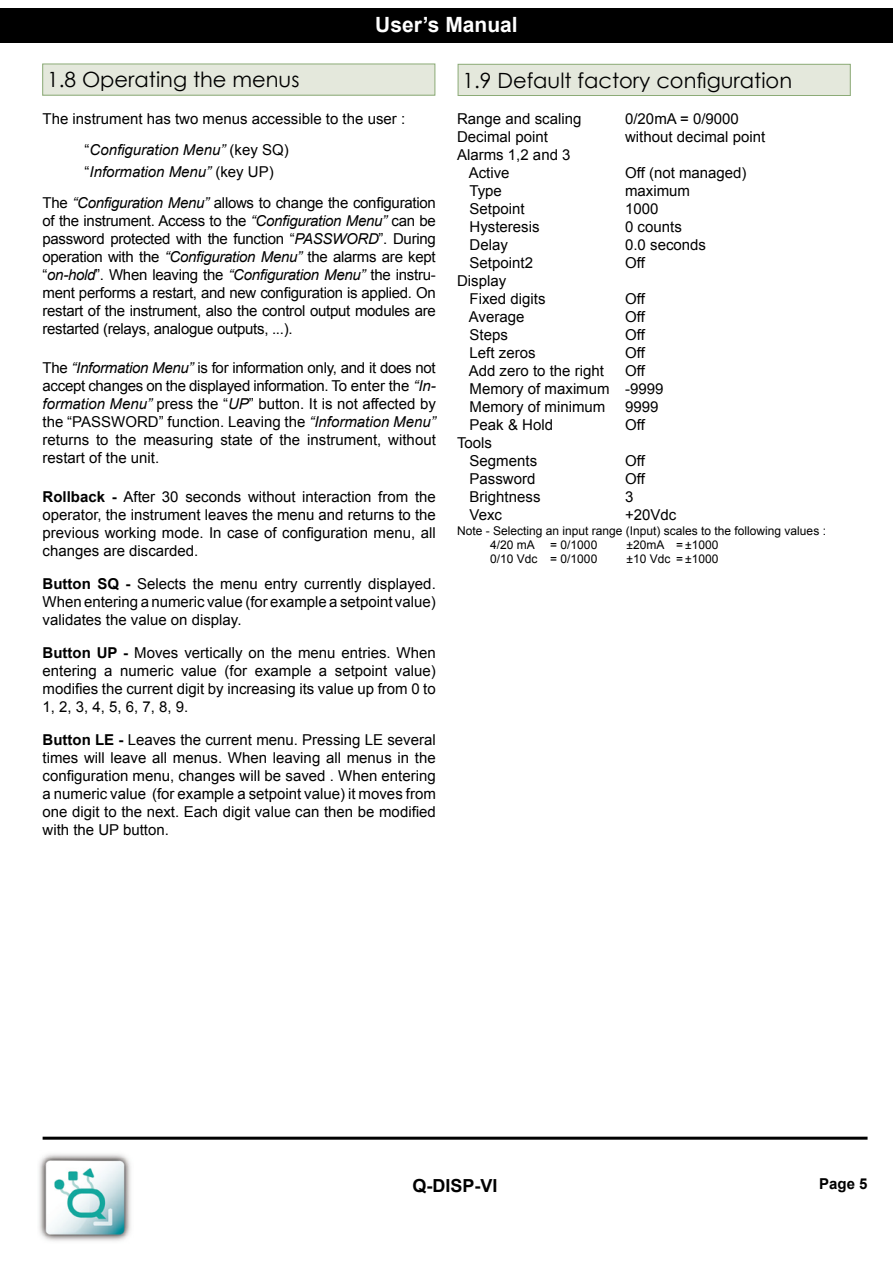
<style>
.page{position:relative;width:893px;height:1263px;background:#fff}
.page>*{position:absolute;margin:0;border:0;box-sizing:border-box;transform-origin:0 0}
.t1{font:21px "Century Gothic";color:#000}
.t2{font:700 21px "Arial";color:#fff}
.t3{font:700 18px "Arial";color:#000}
.t4{font:15px/18px "Arial";color:#000;text-align:justify}
.t5{font:15px/30.8px "Arial";letter-spacing:-.02em;color:#000}
.t6{font:700 15px "Arial";color:#000}
.t7{font:12px/14.4px "Arial";color:#000}
.s1{font-style:italic}
.s2{font-weight:700}
</style>
<div class="page">
<div style="left:0;top:9px;width:893px;height:34px;background:#000"></div>
<hr style="left:43px;top:1137px;width:824px;height:3px;background:#000">
<img style="left:39px;top:1154px;width:92px;height:87px">
<div style="left:43px;top:64px;width:392px;height:31px;background:#e4e8dc"></div>
<div style="left:43px;top:64px;width:392px;height:31px;border:1px solid #8cab77"></div>
<div style="left:458px;top:64px;width:392px;height:31px;background:#e4e8dc"></div>
<div style="left:458px;top:64px;width:392px;height:32px;border:1px solid #8cab77"></div>
<h1 class="t1" style="left:47px;top:67px;width:254px">1.8 Operating the menus</h1>
<h1 class="t2" style="left:375px;top:11px;width:144px">User’s Manual</h1>
<h1 class="t1" style="left:462px;top:67px;width:331px">1.9 Default factory configuration</h1>
<p class="t4" style="left:85px;top:104px;width:322px;line-height:30.8px;text-indent:-42px">The instrument has two menus accessible to the user : “<span class="s1">Configuration Menu”</span> (key SQ)</p>
<p class="t5" style="left:43px;top:157px;width:395px;text-indent:42px">“<span class="s1">Information Menu”</span> (key UP)<br>The <span class="s1">“Configuration Menu”</span> allows to change the configuration</p>
<p class="t4" style="left:43px;top:212px;width:395px">of the instrument. Access to the <span class="s1">“Configuration Menu”</span> can be password protected with the function “<span class="s1">PASSWORD</span>”. During operation with the <span class="s1">“Configuration Menu”</span> the alarms are kept “<span class="s1">on-hold</span>”. When leaving the <span class="s1">“Configuration Menu”</span> the instru&shy;ment performs a restart, and new configuration is applied. On restart of the instrument, also the control output modules are restarted (relays, analogue outputs, ...).</p>
<p class="t4" style="left:43px;top:359px;width:395px">The <span class="s1">“Information Menu”</span> is for information only, and it does not accept changes on the displayed information. To enter the <span class="s1">“In&shy;formation Menu”</span> press the “<span class="s1">UP</span>” button. It is not affected by the “PASSWORD” function. Leaving the <span class="s1">“Information Menu” </span>returns to the measuring state of the instrument, without restart of the unit.</p>
<p class="t4" style="left:43px;top:488px;width:395px"><span class="s2">Rollback -</span> After 30 seconds without interaction from the operator, the instrument leaves the menu and returns to the previous working mode. In case of configuration menu, all changes are discarded.</p>
<p class="t4" style="left:43px;top:575px;width:395px"><span class="s2">Button SQ -</span> Selects the menu entry currently displayed.<br>When entering a numeric value (for example a setpoint value) validates the value on display.</p>
<p class="t4" style="left:43px;top:644px;width:395px"><span class="s2">Button UP -</span> Moves vertically on the menu entries. When entering a numeric value (for example a setpoint value) modifies the current digit by increasing its value up from 0 to 1, 2, 3, 4, 5, 6, 7, 8, 9.</p>
<p class="t4" style="left:43px;top:731px;width:395px"><span class="s2">Button LE -</span> Leaves the current menu. Pressing LE several times will leave all menus. When leaving all menus in the configuration menu, changes will be saved . When entering a numeric value (for example a setpoint value) it moves from one digit to the next. Each digit value can then be modified with the UP button.</p>
<p class="t4" style="left:457px;top:110px;width:126px">Range and scaling</p>
<p class="t4" style="left:625px;top:110px;width:115px">0/20mA = 0/9000</p>
<p class="t4" style="left:457px;top:128px;width:92px">Decimal point</p>
<p class="t4" style="left:625px;top:128px;width:142px">without decimal point</p>
<p class="t4" style="left:469px;top:146px;width:103px;text-indent:-12px">Alarms 1,2 and 3<br>Active</p>
<p class="t4" style="left:625px;top:164px;width:123px">Off (not managed)</p>
<p class="t4" style="left:469px;top:182px;width:34px">Type</p>
<p class="t4" style="left:625px;top:182px;width:66px">maximum</p>
<p class="t4" style="left:470px;top:200px;width:57px">Setpoint</p>
<p class="t4" style="left:625px;top:200px;width:35px">1000</p>
<p class="t4" style="left:470px;top:218px;width:72px">Hysteresis</p>
<p class="t4" style="left:625px;top:218px;width:58px">0 counts</p>
<p class="t4" style="left:470px;top:236px;width:40px">Delay</p>
<p class="t4" style="left:625px;top:236px;width:82px">0.0 seconds</p>
<p class="t4" style="left:470px;top:254px;width:65px">Setpoint2</p>
<p class="t4" style="left:625px;top:254px;width:21px">Off</p>
<p class="t4" style="left:470px;top:272px;width:77px;text-indent:-13px">Display<br>Fixed digits</p>
<p class="t4" style="left:625px;top:290px;width:21px">Off</p>
<p class="t4" style="left:469px;top:308px;width:57px">Average</p>
<p class="t4" style="left:625px;top:308px;width:21px">Off</p>
<p class="t4" style="left:470px;top:326px;width:40px">Steps</p>
<p class="t4" style="left:625px;top:326px;width:21px">Off</p>
<p class="t4" style="left:470px;top:344px;width:67px">Left zeros</p>
<p class="t4" style="left:625px;top:344px;width:21px">Off</p>
<p class="t4" style="left:469px;top:362px;width:137px">Add zero to the right</p>
<p class="t4" style="left:470px;top:362px;width:195px;text-align:left;text-indent:155px">Off<br>Memory of maximum -9999<br>Memory of minimum</p>
<p class="t4" style="left:625px;top:398px;width:35px">9999</p>
<p class="t4" style="left:470px;top:416px;width:85px">Peak &amp; Hold</p>
<p class="t4" style="left:625px;top:416px;width:21px">Off</p>
<p class="t4" style="left:470px;top:434px;width:69px;text-indent:-13px">Tools<br>Segments</p>
<p class="t4" style="left:625px;top:452px;width:21px">Off</p>
<p class="t4" style="left:470px;top:470px;width:67px">Password</p>
<p class="t4" style="left:625px;top:470px;width:21px">Off</p>
<p class="t4" style="left:470px;top:488px;width:72px">Brightness</p>
<p class="t4" style="left:625px;top:488px;width:10px">3</p>
<p class="t4" style="left:470px;top:506px;width:34px">Vexc</p>
<p class="t4" style="left:625px;top:506px;width:53px">+20Vdc</p>
<p class="t7" style="left:490px;top:523px;width:337px;text-indent:-33px">Note - Selecting an input range (Input) scales to the following values :<br>4/20 mA</p>
<p class="t7" style="left:550px;top:538px;width:49px">= 0/1000</p>
<p class="t7" style="left:627px;top:538px;width:93px">±20mA = ±1000</p>
<p class="t7" style="left:490px;top:552px;width:109px">0/10 Vdc = 0/1000</p>
<p class="t7" style="left:627px;top:552px;width:93px">±10 Vdc = ±1000</p>
<p class="t3" style="left:412px;top:1173px;width:87px">Q-DISP-VI</p>
<p class="t6" style="left:819px;top:1174px;width:50px">Page 5</p>
</div>
